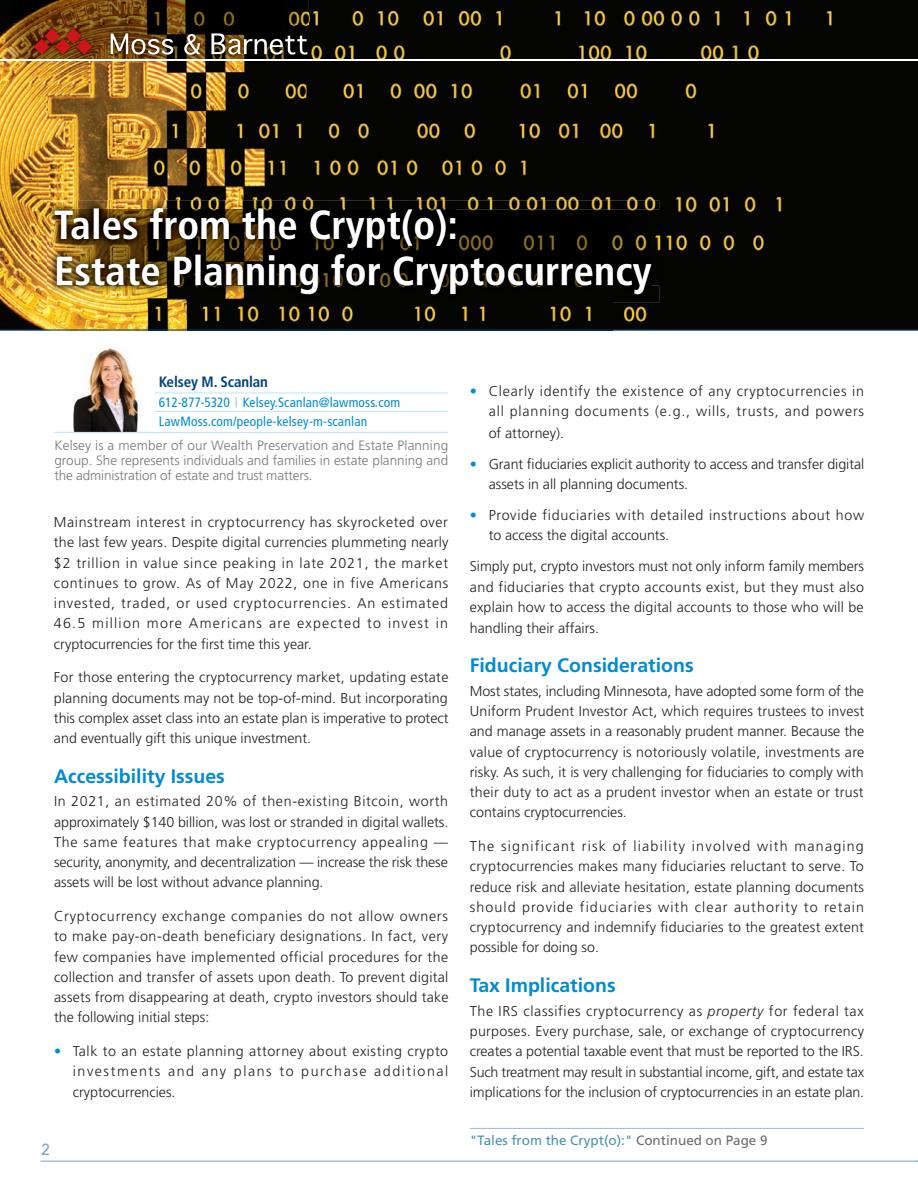
<style>
.page{position:relative;width:918px;height:1188px;background:#fff}
.page>*{position:absolute;margin:0;border:0;box-sizing:border-box;transform-origin:0 0}
.t1{font:700 condensed 40.5px/46.5px "Frutiger LT Std";letter-spacing:.005em;color:#fff}
.t2{font:21px "Avenir Next";color:#78a7c7}
.t3{font:700 19.5px "Frutiger LT Std";color:#008ccf}
.t4{font:700 condensed 15px "Frutiger LT Std";letter-spacing:-.01em;color:#01427c}
.t5{font:300 14.25px/20.2px "Frutiger LT Std";color:#231f20;text-align:justify}
.t6{font:300 14.25px/20.2px "Frutiger LT Std";letter-spacing:.05em;color:#231f20}
.t7{font:300 13.5px/15px "Frutiger LT Std";letter-spacing:-.01em;color:#76787b;text-align:justify}
.t8{font:condensed 13.5px/19.5px "Frutiger LT Std";letter-spacing:.01em;color:#008ccf}
.t9{font:13.5px "Frutiger LT Std";color:#4b94ae}
.s1{font-size:10.5px;color:#a8a9ad}
.s2{font-weight:400;color:#008ccf}
.s3{font-style:italic}
.s4{color:#6c6d70}
</style>
<div class="page">
<img style="left:306px;top:0;width:612px;height:235px">
<img style="left:0;top:61px;width:306px;height:174px">
<img style="left:0;top:235px;width:50px;height:95px">
<div style="left:612px;top:235px;width:306px;height:95px;background:#040503"></div>
<img style="left:50px;top:302px;width:562px;height:28px">
<hr style="left:470px;top:1128px;width:394px;height:1px;background:#a3bfd1">
<img style="left:73px;top:348px;width:68px;height:84px">
<hr style="left:155px;top:411px;width:293px;height:1px;background:#bee7fa">
<hr style="left:155px;top:392px;width:293px;height:1px;background:#bee7fa">
<hr style="left:54px;top:432px;width:394px;height:1px;background:#bee7fa">
<img style="left:0;top:0;width:309px;height:59px">
<hr style="left:0;top:59px;width:918px;height:1px;background:#fff">
<hr style="left:0;top:330px;width:918px;height:1px;background:#01427c">
<img style="left:31px;top:25px;width:280px;height:33px">
<svg style="left:111px;top:33px;width:62px;height:22px"></svg>
<svg style="left:184px;top:34px;width:17px;height:21px"></svg>
<svg style="left:211px;top:33px;width:96px;height:22px"></svg>
<svg style="left:34px;top:28px;width:58px;height:27px;background:#902c11"></svg>
<img style="left:47px;top:200px;width:612px;height:102px">
<img style="left:55px;top:208px;width:400px;height:1px">
<img style="left:57px;top:285px;width:594px;height:9px">
<img style="left:55px;top:209px;width:400px;height:39px">
<img style="left:57px;top:255px;width:594px;height:30px">
<hr style="left:40px;top:1161px;width:878px;height:1px;background:#78a7c7">
<h1 class="t1" style="left:54px;top:202px;width:599px">Tales from the Crypt(o):<br>Estate Planning for Cryptocurrency</h1>
<p class="t4" style="left:159px;top:373px;width:111px">Kelsey M. Scanlan</p>
<p class="t8" style="left:159px;top:393px;width:243px">612-877-5320 <span class="s1">|</span> Kelsey.Scanlan@lawmoss.com<br>LawMoss.com/people-kelsey-m-scanlan</p>
<p class="t7" style="left:54px;top:439px;width:395px">Kelsey is a member of our Wealth Preservation and Estate Planning group. She represents individuals and families in estate planning and the administration of estate and trust matters.</p>
<p class="t5" style="left:54px;top:512px;width:396px">Mainstream interest in cryptocurrency has skyrocketed over the last few years. Despite digital currencies plummeting nearly $2 trillion in value since peaking in late 2021, the market continues to grow. As of May 2022, one in five Americans invested, traded, or used cryptocurrencies. An estimated 46.5 million more Americans are expected to invest in cryptocurrencies for the first time this year.</p>
<p class="t5" style="left:54px;top:667px;width:396px">For those entering the cryptocurrency market, updating estate planning documents may not be top-of-mind. But incorporating this complex asset class into an estate plan is imperative to protect and eventually gift this unique investment.</p>
<h3 class="t3" style="left:54px;top:764px;width:172px">Accessibility Issues</h3>
<p class="t5" style="left:54px;top:792px;width:396px">In 2021, an estimated 20% of then-existing Bitcoin, worth approximately $140 billion, was lost or stranded in digital wallets.<br>The same features that make cryptocurrency appealing — security, anonymity, and decentralization — increase the risk these assets will be lost without advance planning.</p>
<p class="t5" style="left:54px;top:906px;width:396px">Cryptocurrency exchange companies do not allow owners to make pay-on-death beneficiary designations. In fact, very few companies have implemented official procedures for the collection and transfer of assets upon death. To prevent digital assets from disappearing at death, crypto investors should take the following initial steps:</p>
<p class="t5" style="left:73px;top:1041px;width:377px;text-indent:-19px"><span class="s2">•</span> Talk to an estate planning attorney about existing crypto investments and any plans to purchase additional cryptocurrencies.</p>
<h2 class="t2" style="left:40px;top:1130px;width:12px">2</h2>
<p class="t5" style="left:489px;top:381px;width:377px;line-height:20.9px;text-indent:-19px"><span class="s2">•</span> Clearly identify the existence of any cryptocurrencies in all planning documents (e.g., wills, trusts, and powers of attorney).</p>
<p class="t5" style="left:489px;top:454px;width:377px;text-indent:-19px"><span class="s2">•</span> Grant fiduciaries explicit authority to access and transfer digital assets in all planning documents.</p>
<p class="t6" style="left:489px;top:505px;width:377px;text-indent:-19px"><span class="s2">•</span> Provide fiduciaries with detailed instructions about how to access the digital accounts.</p>
<p class="t5" style="left:470px;top:557px;width:396px">Simply put, crypto investors must not only inform family members and fiduciaries that crypto accounts exist, but they must also explain how to access the digital accounts to those who will be handling their affairs.</p>
<h3 class="t3" style="left:470px;top:654px;width:225px">Fiduciary Considerations</h3>
<p class="t5" style="left:470px;top:681px;width:396px">Most states, including Minnesota, have adopted some form of the Uniform Prudent Investor Act, which requires trustees to invest and manage assets in a reasonably prudent manner. Because the value of cryptocurrency is notoriously volatile, investments are risky. As such, it is very challenging for fiduciaries to comply with their duty to act as a prudent investor when an estate or trust contains cryptocurrencies.</p>
<p class="t5" style="left:470px;top:836px;width:396px">The significant risk of liability involved with managing cryptocurrencies makes many fiduciaries reluctant to serve. To reduce risk and alleviate hesitation, estate planning documents should provide fiduciaries with clear authority to retain cryptocurrency and indemnify fiduciaries to the greatest extent possible for doing so.</p>
<h3 class="t3" style="left:470px;top:974px;width:148px">Tax Implications</h3>
<p class="t5" style="left:470px;top:1001px;width:396px">The IRS classifies cryptocurrency as <span class="s3">property</span> for federal tax purposes. Every purchase, sale, or exchange of cryptocurrency creates a potential taxable event that must be reported to the IRS.<br>Such treatment may result in substantial income, gift, and estate tax implications for the inclusion of cryptocurrencies in an estate plan.</p>
<p class="t9" style="left:470px;top:1132px;width:299px">"Tales from the Crypt(o):" <span class="s4">Continued on Page 9</span></p>
</div>
